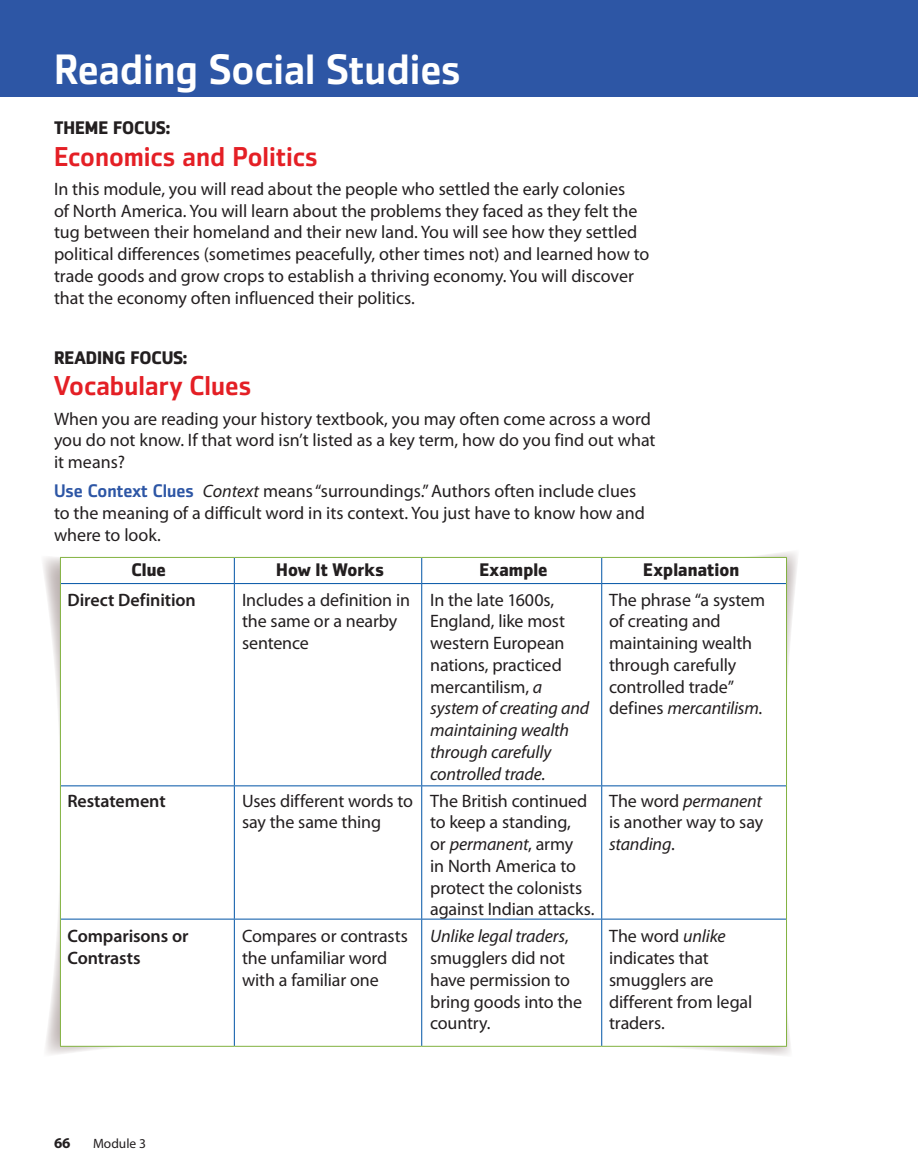
<style>
.page{position:relative;width:918px;height:1175px;background:#fff}
.page>*{position:absolute;margin:0;border:0;box-sizing:border-box;transform-origin:0 0}
.t1{font:500 42px "Zemestro Std";color:#fff}
.t2{font:500 27px "Zemestro Std";color:#e41f25}
.t3{font:18px/21.8px "Myriad Pro";color:#231f20}
.t4{font:700 18px "Zemestro Std";color:#231f20}
.t5{font:600 18px/21.8px "Myriad Pro";letter-spacing:-.005em;color:#231f20}
.t6{font:700 15px "Myriad Pro";color:#231f20}
.t7{font:13.5px "Myriad Pro";color:#231f20}
.s1{font-family:"Zemestro Std";font-weight:500;color:#2d56a5}
.s2{font-style:italic}
</style>
<div class="page">
<div style="left:0;top:0;width:918px;height:96px;background:#2d56a5"></div>
<svg style="left:43px;top:552px;width:754px;height:503px"></svg>
<svg style="left:61px;top:558px;width:725px;height:488px"></svg>
<svg style="left:234px;top:558px;width:1px;height:25px"></svg>
<svg style="left:421px;top:558px;width:1px;height:25px"></svg>
<hr style="left:61px;top:583px;width:173px;height:1px;background:#0154a6">
<hr style="left:234px;top:583px;width:188px;height:1px;background:#0154a6">
<hr style="left:234px;top:584px;width:1px;height:201px;background:#0154a6">
<hr style="left:422px;top:583px;width:180px;height:1px;background:#0154a6">
<hr style="left:421px;top:584px;width:1px;height:201px;background:#0154a6">
<hr style="left:602px;top:583px;width:184px;height:1px;background:#0154a6">
<hr style="left:61px;top:785px;width:173px;height:1px;background:#0154a6">
<hr style="left:234px;top:785px;width:188px;height:1px;background:#0154a6">
<hr style="left:234px;top:786px;width:1px;height:132px;background:#0154a6">
<hr style="left:422px;top:785px;width:180px;height:1px;background:#0154a6">
<hr style="left:421px;top:786px;width:1px;height:132px;background:#0154a6">
<hr style="left:602px;top:785px;width:184px;height:1px;background:#0154a6">
<hr style="left:61px;top:918px;width:173px;height:1px;background:#0154a6">
<hr style="left:234px;top:918px;width:188px;height:1px;background:#0154a6">
<hr style="left:234px;top:919px;width:1px;height:127px;background:#0154a6">
<hr style="left:422px;top:918px;width:180px;height:1px;background:#0154a6">
<hr style="left:421px;top:919px;width:1px;height:127px;background:#0154a6">
<hr style="left:602px;top:918px;width:184px;height:1px;background:#0154a6">
<hr style="left:601px;top:584px;width:1px;height:201px;background:#0154a6">
<hr style="left:601px;top:786px;width:1px;height:132px;background:#0154a6">
<hr style="left:601px;top:919px;width:1px;height:127px;background:#0154a6">
<svg style="left:601px;top:558px;width:1px;height:25px"></svg>
<hr style="left:60px;top:557px;width:174px;height:1px;background:#82b240">
<svg style="left:60px;top:558px;width:1px;height:25px"></svg>
<hr style="left:234px;top:557px;width:188px;height:1px;background:#82b240">
<hr style="left:422px;top:557px;width:180px;height:1px;background:#82b240">
<hr style="left:602px;top:557px;width:185px;height:1px;background:#82b240">
<svg style="left:786px;top:558px;width:1px;height:25px"></svg>
<hr style="left:60px;top:583px;width:1px;height:203px;background:#82b240">
<hr style="left:786px;top:583px;width:1px;height:203px;background:#82b240">
<hr style="left:60px;top:786px;width:1px;height:133px;background:#82b240">
<hr style="left:786px;top:786px;width:1px;height:133px;background:#82b240">
<hr style="left:60px;top:919px;width:1px;height:127px;background:#82b240">
<hr style="left:786px;top:919px;width:1px;height:127px;background:#82b240">
<hr style="left:60px;top:1046px;width:174px;height:1px;background:#82b240">
<hr style="left:234px;top:1046px;width:188px;height:1px;background:#82b240">
<hr style="left:422px;top:1046px;width:180px;height:1px;background:#82b240">
<hr style="left:602px;top:1046px;width:185px;height:1px;background:#82b240">
<h1 class="t1" style="left:54px;top:43px;width:408px">Reading Social Studies</h1>
<p class="t4" style="left:54px;top:116px;width:118px">THEME FOCUS:</p>
<h2 class="t2" style="left:54px;top:140px;width:265px">Economics and Politics</h2>
<p class="t3" style="left:54px;top:178px;width:597px">In this module, you will read about the people who settled the early colonies<br>of North America. You will learn about the problems they faced as they felt the tug between their homeland and their new land. You will see how they settled political differences (sometimes peacefully, other times not) and learned how to trade goods and grow crops to establish a thriving economy. You will discover that the economy often influenced their politics.</p>
<p class="t4" style="left:54px;top:346px;width:135px">READING FOCUS:</p>
<h2 class="t2" style="left:54px;top:369px;width:199px">Vocabulary Clues</h2>
<p class="t3" style="left:54px;top:408px;width:603px">When you are reading your history textbook, you may often come across a word you do not know. If that word isn’t listed as a key term, how do you find out what it means?</p>
<p class="t3" style="left:54px;top:481px;width:593px"><span class="s1">Use Context Clues</span> <span class="s2">Context</span> means “surroundings.” Authors often include clues to the meaning of a difficult word in its context. You just have to know how and where to look.</p>
<p class="t4" style="left:132px;top:558px;width:36px">Clue</p>
<p class="t4" style="left:276px;top:558px;width:109px">How It Works</p>
<p class="t4" style="left:480px;top:558px;width:70px">Example</p>
<p class="t4" style="left:643px;top:558px;width:97px">Explanation</p>
<p class="t5" style="left:68px;top:589px;width:130px">Direct Definition</p>
<p class="t3" style="left:242px;top:589px;width:169px">Includes a definition in the same or a nearby sentence</p>
<p class="t3" style="left:430px;top:589px;width:161px">In the late 1600s,<br>England, like most western European nations, practiced mercantilism, <span class="s2">a system of creating and maintaining wealth through carefully controlled trade.</span></p>
<p class="t3" style="left:609px;top:589px;width:158px">The phrase “a system of creating and maintaining wealth through carefully controlled trade” defines <span class="s2">mercantilism</span>.</p>
<p class="t5" style="left:68px;top:790px;width:100px">Restatement</p>
<p class="t3" style="left:242px;top:790px;width:172px">Uses different words to say the same thing</p>
<p class="t3" style="left:430px;top:790px;width:166px">The British continued to keep a standing,<br>or <span class="s2">permanent</span>, army<br>in North America to protect the colonists against Indian attacks.</p>
<p class="t3" style="left:609px;top:790px;width:156px;text-align:justify">The word <span class="s2">permanent </span>is another way to say <span class="s2">standing</span>.</p>
<p class="t5" style="left:68px;top:925px;width:122px">Comparisons or<br>Contrasts</p>
<p class="t3" style="left:242px;top:925px;width:167px">Compares or contrasts the unfamiliar word with a familiar one</p>
<p class="t3" style="left:430px;top:925px;width:154px"><span class="s2">Unlike legal traders</span>, smugglers did not have permission to bring goods into the country.</p>
<p class="t3" style="left:609px;top:925px;width:145px">The word <span class="s2">unlike </span>indicates that smugglers are different from legal traders.</p>
<p class="t6" style="left:54px;top:1133px;width:18px">66</p>
<p class="t7" style="left:93px;top:1136px;width:55px">Module 3</p>
</div>
